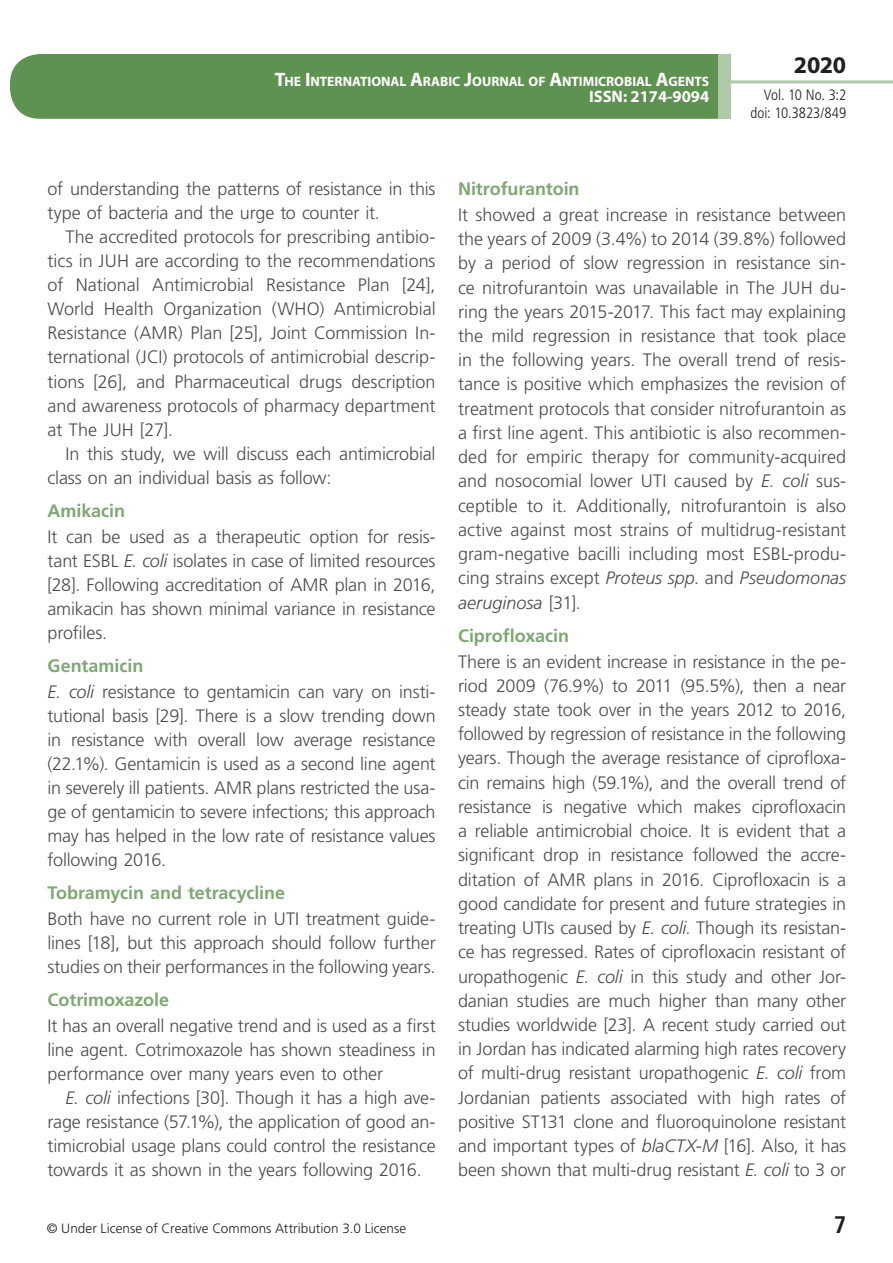
<style>
.page{position:relative;width:893px;height:1263px;background:#fff}
.page>*{position:absolute;margin:0;border:0;box-sizing:border-box;transform-origin:0 0}
.t1{font:700 24px "Myriad Pro";color:#231f20}
.t2{font:700 condensed 24px "Frutiger LT Std";color:#231f20}
.t3{font:300 18px/24.3px "Frutiger LT Std";letter-spacing:-.01em;color:#4b4c4d;text-align:justify}
.t4{font:700 18px "Frutiger LT Std";letter-spacing:-.005em;color:#7da873}
.t5{font:700 16.5px "Myriad Pro";color:#fff}
.t6{font:300 condensed 15px/18px "Frutiger LT Std";color:#231f20;text-align:right}
.t7{font:700 13.65px "Myriad Pro";color:#fff}
.t8{font:300 13.5px "Frutiger LT Std";letter-spacing:.005em;color:#231f20}
.s1{font-size:19.5px}
.s2{font-style:italic}
.s3{font-weight:700;color:#7da873}
</style>
<div class="page">
<div style="left:10px;top:54px;width:775px;height:65px;background:#5d9250;border-radius:30px"></div>
<div style="left:732px;top:0;width:161px;height:157px;background:#fff"></div>
<hr style="left:730px;top:80px;width:163px;height:3px;background:#aec8a8">
<div style="left:718px;top:54px;width:13px;height:65px;background:#aec8a8"></div>
<p class="t7" style="left:275px;top:72px;width:436px"><span class="s1">T</span>HE <span class="s1">I</span>NTERNATIONAL <span class="s1">A</span>RABIC <span class="s1">J</span>OURNAL OF <span class="s1">A</span>NTIMICROBIAL <span class="s1">A</span>GENTS</p>
<p class="t5" style="left:589px;top:86px;width:122px">ISSN: 2174-9094</p>
<h1 class="t1" style="left:794px;top:49px;width:54px">2020</h1>
<p class="t6" style="left:750px;top:86px;width:97px">Vol. 10 No. 3:2 doi: 10.3823/849</p>
<p class="t3" style="left:48px;top:177px;width:389px">of understanding the patterns of resistance in this type of bacteria and the urge to counter it.</p>
<p class="t3" style="left:48px;top:225px;width:390px;text-indent:18px">The accredited protocols for prescribing antibio&shy;tics in JUH are according to the recommendations of National Antimicrobial Resistance Plan [24], World Health Organization (WHO) Antimicrobial Resistance (AMR) Plan [25], Joint Commission In&shy;ternational (JCI) protocols of antimicrobial descrip&shy;tions [26], and Pharmaceutical drugs description and awareness protocols of pharmacy department at The JUH [27].</p>
<p class="t3" style="left:48px;top:442px;width:390px;text-indent:18px">In this study, we will discuss each antimicrobial class on an individual basis as follow:</p>
<p class="t4" style="left:48px;top:500px;width:79px">Amikacin</p>
<p class="t3" style="left:48px;top:524px;width:390px">It can be used as a therapeutic option for resis&shy;tant ESBL <span class="s2">E. coli</span> isolates in case of limited resources [28]. Following accreditation of AMR plan in 2016, amikacin has shown minimal variance in resistance profiles.</p>
<p class="t3" style="left:48px;top:654px;width:390px;text-align:left"><span class="s3">Gentamicin<br></span><span class="s2">E. coli</span> resistance to gentamicin can vary on insti&shy;tutional basis [29]. There is a slow trending down in resistance with overall low average resistance (22.1%). Gentamicin is used as a second line agent in severely ill patients. AMR plans restricted the usa&shy;ge of gentamicin to severe infections; this approach may has helped in the low rate of resistance values following 2016.</p>
<p class="t4" style="left:48px;top:882px;width:239px">Tobramycin and tetracycline</p>
<p class="t3" style="left:48px;top:907px;width:390px">Both have no current role in UTI treatment guide&shy;lines [18], but this approach should follow further studies on their performances in the following years.</p>
<p class="t4" style="left:48px;top:989px;width:123px">Cotrimoxazole</p>
<p class="t3" style="left:48px;top:1013px;width:390px">It has an overall negative trend and is used as a first line agent. Cotrimoxazole has shown steadiness in performance over many years even to other</p>
<p class="t3" style="left:48px;top:1086px;width:390px;text-indent:18px"><span class="s2">E. coli</span> infections [30]. Though it has a high ave&shy;rage resistance (57.1%), the application of good an&shy;timicrobial usage plans could control the resistance towards it as shown in the years following 2016.</p>
<p class="t4" style="left:458px;top:178px;width:123px">Nitrofurantoin</p>
<p class="t3" style="left:458px;top:203px;width:390px">It showed a great increase in resistance between the years of 2009 (3.4%) to 2014 (39.8%) followed by a period of slow regression in resistance sin&shy;ce nitrofurantoin was unavailable in The JUH du&shy;ring the years 2015-2017. This fact may explaining the mild regression in resistance that took place in the following years. The overall trend of resis&shy;tance is positive which emphasizes the revision of treatment protocols that consider nitrofurantoin as a first line agent. This antibiotic is also recommen&shy;ded for empiric therapy for community-acquired and nosocomial lower UTI caused by <span class="s2">E. coli</span> sus&shy;ceptible to it. Additionally, nitrofurantoin is also active against most strains of multidrug-resistant gram-negative bacilli including most ESBL-produ&shy;cing strains except <span class="s2">Proteus spp</span>. and <span class="s2">Pseudomonas aeruginosa</span> [31].</p>
<p class="t4" style="left:458px;top:625px;width:113px">Ciprofloxacin</p>
<p class="t3" style="left:458px;top:649px;width:390px">There is an evident increase in resistance in the pe&shy;riod 2009 (76.9%) to 2011 (95.5%), then a near steady state took over in the years 2012 to 2016, followed by regression of resistance in the following years. Though the average resistance of ciprofloxa&shy;cin remains high (59.1%), and the overall trend of resistance is negative which makes ciprofloxacin a reliable antimicrobial choice. It is evident that a significant drop in resistance followed the accre&shy;ditation of AMR plans in 2016. Ciprofloxacin is a good candidate for present and future strategies in treating UTIs caused by <span class="s2">E. coli</span>. Though its resistan&shy;ce has regressed. Rates of ciprofloxacin resistant of uropathogenic <span class="s2">E. coli</span> in this study and other Jor&shy;danian studies are much higher than many other studies worldwide [23]. A recent study carried out in Jordan has indicated alarming high rates recovery of multi-drug resistant uropathogenic <span class="s2">E. coli</span> from Jordanian patients associated with high rates of positive ST131 clone and fluoroquinolone resistant and important types of <span class="s2">blaCTX-M</span> [16]. Also, it has been shown that multi-drug resistant <span class="s2">E. coli</span> to 3 or</p>
<p class="t8" style="left:47px;top:1220px;width:361px">© Under License of Creative Commons Attribution 3.0 License</p>
<h1 class="t2" style="left:834px;top:1210px;width:14px">7</h1>
</div>
